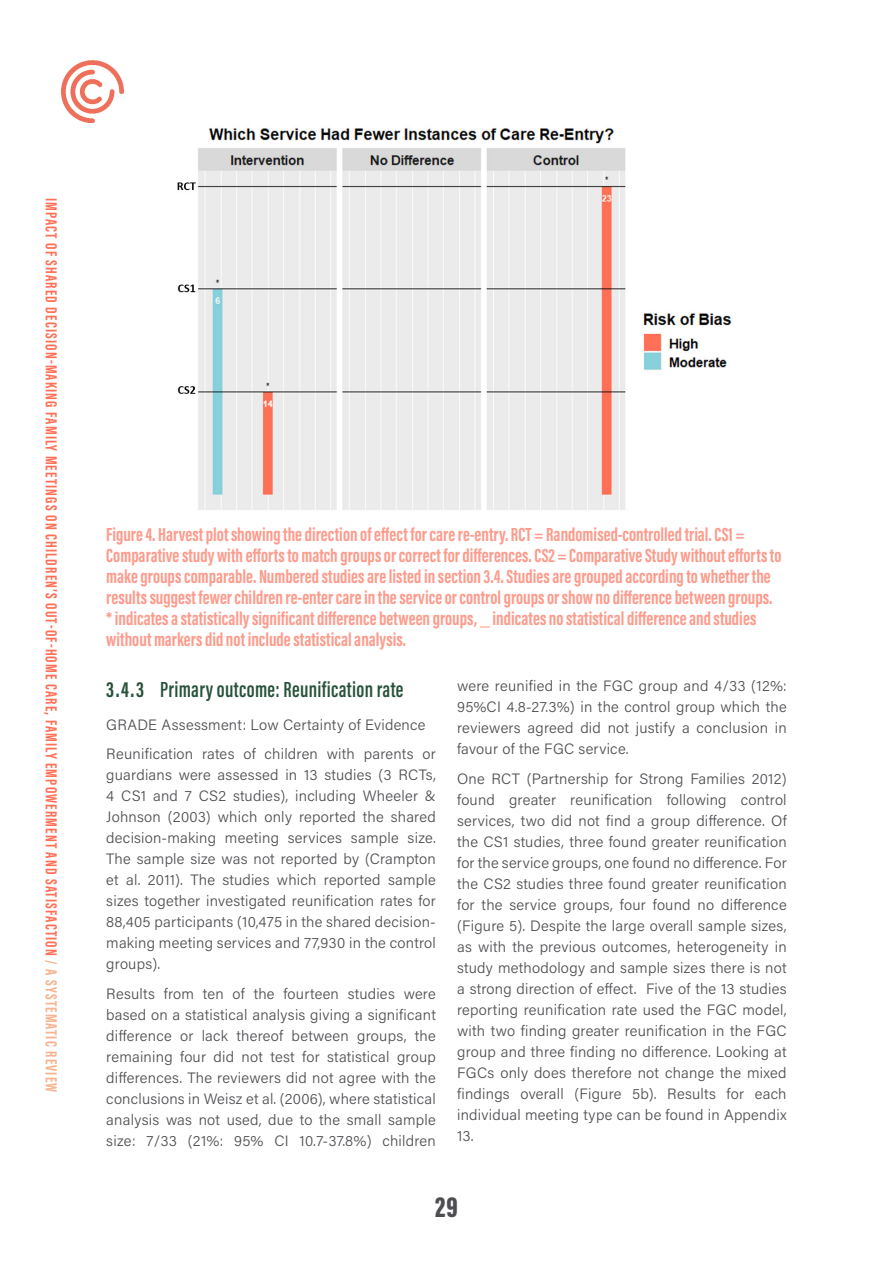
<style>
.page{position:relative;width:893px;height:1263px;background:#fff}
.page>*{position:absolute;margin:0;border:0;box-sizing:border-box;transform-origin:0 0}
.t1{font:900 30px "Acumin Pro Extra Cond";color:#4e4e52}
.t2{font:600 22.5px "Acumin Pro Extra Cond";letter-spacing:.015em;color:#27523a}
.t3{font:700 19.5px/21px "Acumin Pro Extra Cond";color:#fd9b8c}
.t4{font:700 16.5px "Acumin Pro Extra Cond";letter-spacing:.07em;color:#ff7057}
.t5{font:300 15px/21px "Acumin Pro";letter-spacing:.015em;color:#4e4e52;text-align:justify}
.s1{color:#f7b38f}
.s2{font-weight:700}
</style>
<div class="page">
<img style="left:62px;top:60px;width:62px;height:63px">
<img style="left:177px;top:128px;width:555px;height:382px">
<p class="t4" style="left:61px;top:198px;width:896px;rotate:90deg">IMPACT OF SHARED DECISION-MAKING FAMILY MEETINGS ON CHILDREN’S OUT-OF-HOME CARE, FAMILY EMPOWERMENT AND SATISFACTION <span class="s1">/ A SYSTEMATIC REVIEW</span></p>
<p class="t3" style="left:106px;top:523px;width:677px">Figure 4. Harvest plot showing the direction of effect for care re-entry. RCT = Randomised-controlled trial. CS1 = Comparative study with efforts to match groups or correct for differences. CS2 = Comparative Study without efforts to make groups comparable. Numbered studies are listed in section 3.4. Studies are grouped according to whether the results suggest fewer children re-enter care in the service or control groups or show no difference between groups. * indicates a statistically significant difference between groups, _ indicates no statistical difference and studies without markers did not include statistical analysis.</p>
<h2 class="t2" style="left:106px;top:676px;width:299px"><span class="s2">3.4.3</span> Primary outcome: Reunification rate</h2>
<p class="t5" style="left:106px;top:709px;width:331px;line-height:29.5px">GRADE Assessment: Low Certainty of Evidence<br>Reunification rates of children with parents or</p>
<p class="t5" style="left:106px;top:764px;width:331px">guardians were assessed in 13 studies (3 RCTs, 4 CS1 and 7 CS2 studies), including Wheeler &amp; Johnson (2003) which only reported the shared decision-making meeting services sample size.<br>The sample size was not reported by (Crampton et al. 2011). The studies which reported sample sizes together investigated reunification rates for 88,405 participants (10,475 in the shared decision&shy;making meeting services and 77,930 in the control groups).</p>
<p class="t5" style="left:106px;top:983px;width:331px">Results from ten of the fourteen studies were based on a statistical analysis giving a significant difference or lack thereof between groups, the remaining four did not test for statistical group differences. The reviewers did not agree with the conclusions in Weisz et al. (2006), where statistical analysis was not used, due to the small sample size: 7/33 (21%: 95% CI 10.7-37.8%) children</p>
<p class="t5" style="left:457px;top:675px;width:331px">were reunified in the FGC group and 4/33 (12%:<br>95%CI 4.8-27.3%) in the control group which the reviewers agreed did not justify a conclusion in favour of the FGC service.</p>
<p class="t5" style="left:457px;top:768px;width:331px">One RCT (Partnership for Strong Families 2012) found greater reunification following control services, two did not find a group difference. Of the CS1 studies, three found greater reunification for the service groups, one found no difference. For the CS2 studies three found greater reunification for the service groups, four found no difference (Figure 5). Despite the large overall sample sizes, as with the previous outcomes, heterogeneity in study methodology and sample sizes there is not a strong direction of effect. Five of the 13 studies reporting reunification rate used the FGC model, with two finding greater reunification in the FGC group and three finding no difference. Looking at FGCs only does therefore not change the mixed findings overall (Figure 5b). Results for each individual meeting type can be found in Appendix 13.</p>
<h1 class="t1" style="left:435px;top:1188px;width:24px">29</h1>
</div>
